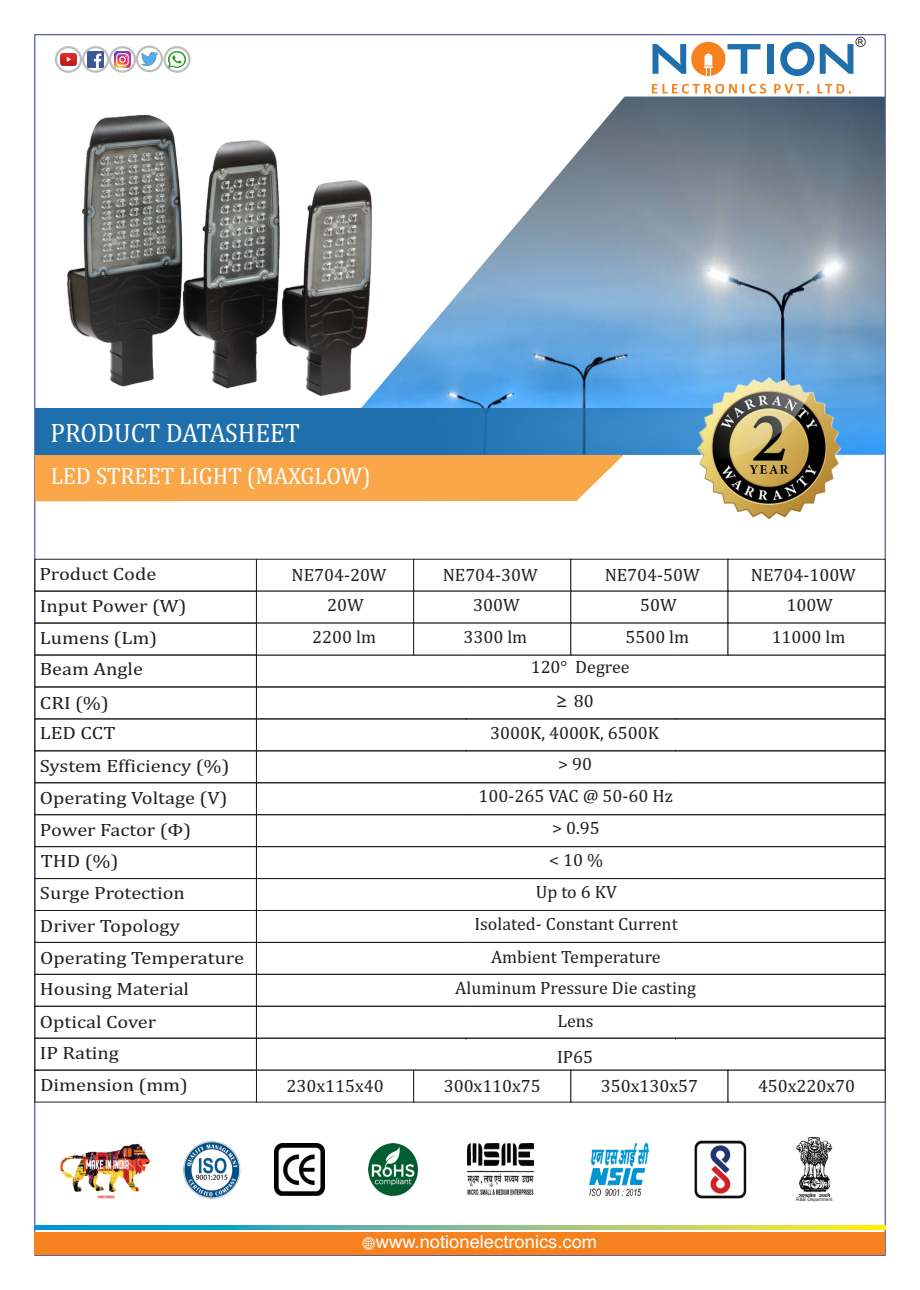
<style>
.page{position:relative;width:920px;height:1290px;background:#fff}
.page>*{position:absolute;margin:0;border:0;box-sizing:border-box;transform-origin:0 0}
.t1{font:27px "Cambria";color:#fff;scale:.95 1}
.t2{font:24px "Cambria";color:#fff;scale:.95 1}
.t3{font:18px/32.1px "Cambria";color:#231f20;text-align:center}
.t4{font:18px/32px "Cambria";color:#231f20;scale:1.13 1}
.t5{font:18px "Arial";color:#fff}
.t6{font:4.8px "Arial";color:#231f20}
.s1{font-family:"Microsoft Ya Hei"}
</style>
<div class="page">
<div style="left:35px;top:1232px;width:850px;height:22px;background:#f5821f"></div>
<svg style="left:35px;top:1225px;width:850px;height:5px;background:#7abc8c"></svg>
<svg style="left:109px;top:46px;width:27px;height:27px"></svg>
<svg style="left:83px;top:47px;width:25px;height:25px"></svg>
<img style="left:88px;top:52px;width:16px;height:15px">
<div style="left:82px;top:46px;width:27px;height:27px;border:2px solid #bcbec0;border-radius:50%"></div>
<svg style="left:56px;top:47px;width:25px;height:25px"></svg>
<img style="left:60px;top:54px;width:17px;height:11px">
<div style="left:55px;top:46px;width:27px;height:27px;border:2px solid #bcbec0;border-radius:50%"></div>
<svg style="left:163px;top:46px;width:28px;height:27px"></svg>
<img style="left:169px;top:51px;width:16px;height:17px">
<svg style="left:137px;top:47px;width:25px;height:24px"></svg>
<img style="left:141px;top:52px;width:17px;height:13px">
<div style="left:136px;top:46px;width:27px;height:26px;border:2px solid #bcbec0;border-radius:50%"></div>
<img style="left:115px;top:52px;width:15px;height:15px">
<div style="left:767px;top:44px;width:7px;height:30px;background:#1f6fac"></div>
<svg style="left:727px;top:44px;width:33px;height:30px"></svg>
<svg style="left:652px;top:44px;width:34px;height:30px"></svg>
<div style="left:691px;top:42px;width:34px;height:34px;background:#f5821f;border-radius:50%"></div>
<svg style="left:704px;top:54px;width:9px;height:22px"></svg>
<svg style="left:652px;top:84px;width:199px;height:10px"></svg>
<svg style="left:820px;top:37px;width:46px;height:37px"></svg>
<svg style="left:780px;top:42px;width:34px;height:34px"></svg>
<img style="left:321px;top:97px;width:564px;height:311px">
<div style="left:35px;top:455px;width:589px;height:46px;background:#faa74a"></div>
<svg style="left:35px;top:408px;width:850px;height:47px;background:#2778b6"></svg>
<img style="left:697px;top:378px;width:143px;height:142px">
<svg style="left:362px;top:1237px;width:13px;height:13px"></svg>
<div style="left:35px;top:559px;width:222px;height:32px;border:1px solid #231f20"></div>
<div style="left:35px;top:591px;width:222px;height:32px;border:1px solid #231f20"></div>
<div style="left:35px;top:623px;width:222px;height:32px;border:1px solid #231f20"></div>
<div style="left:35px;top:655px;width:222px;height:32px;border:1px solid #231f20"></div>
<div style="left:35px;top:687px;width:222px;height:32px;border:1px solid #231f20"></div>
<div style="left:35px;top:719px;width:222px;height:32px;border:1px solid #231f20"></div>
<div style="left:35px;top:751px;width:222px;height:32px;border:1px solid #231f20"></div>
<div style="left:35px;top:814px;width:222px;height:33px;border:1px solid #231f20"></div>
<div style="left:35px;top:846px;width:222px;height:33px;border:1px solid #231f20"></div>
<div style="left:35px;top:878px;width:222px;height:33px;border:1px solid #231f20"></div>
<div style="left:35px;top:910px;width:222px;height:32px;border:1px solid #231f20"></div>
<div style="left:35px;top:942px;width:222px;height:32px;border:1px solid #231f20"></div>
<div style="left:35px;top:974px;width:222px;height:32px;border:1px solid #231f20"></div>
<div style="left:35px;top:1006px;width:222px;height:32px;border:1px solid #231f20"></div>
<div style="left:35px;top:1038px;width:222px;height:32px;border:1px solid #231f20"></div>
<div style="left:35px;top:1070px;width:222px;height:32px;border:1px solid #231f20"></div>
<svg style="left:256px;top:718px;width:210px;height:33px"></svg>
<svg style="left:256px;top:782px;width:210px;height:32px"></svg>
<div style="left:256px;top:814px;width:210px;height:33px;border:1px solid #231f20"></div>
<svg style="left:256px;top:846px;width:210px;height:32px"></svg>
<div style="left:256px;top:878px;width:210px;height:33px;border:1px solid #231f20"></div>
<div style="left:256px;top:910px;width:210px;height:32px;border:1px solid #231f20"></div>
<div style="left:256px;top:942px;width:210px;height:32px;border:1px solid #231f20"></div>
<svg style="left:256px;top:974px;width:210px;height:32px"></svg>
<div style="left:256px;top:1006px;width:210px;height:32px;border:1px solid #231f20"></div>
<hr style="left:466px;top:750px;width:210px;height:1px;background:#231f20">
<hr style="left:466px;top:782px;width:210px;height:1px;background:#231f20">
<hr style="left:466px;top:814px;width:210px;height:1px;background:#231f20">
<div style="left:466px;top:846px;width:210px;height:1px;border:1px solid #231f20"></div>
<hr style="left:466px;top:878px;width:210px;height:1px;background:#231f20">
<hr style="left:466px;top:910px;width:210px;height:1px;background:#231f20">
<div style="left:466px;top:942px;width:210px;height:1px;border:1px solid #231f20"></div>
<div style="left:466px;top:974px;width:210px;height:1px;border:1px solid #231f20"></div>
<hr style="left:466px;top:1006px;width:210px;height:1px;background:#231f20">
<div style="left:256px;top:655px;width:210px;height:32px;border:1px solid #231f20"></div>
<div style="left:466px;top:655px;width:210px;height:1px;border:1px solid #231f20"></div>
<hr style="left:466px;top:687px;width:210px;height:1px;background:#231f20">
<div style="left:675px;top:655px;width:210px;height:32px;border:1px solid #231f20"></div>
<svg style="left:675px;top:718px;width:210px;height:33px"></svg>
<svg style="left:675px;top:782px;width:210px;height:32px"></svg>
<div style="left:675px;top:814px;width:210px;height:33px;border:1px solid #231f20"></div>
<svg style="left:675px;top:846px;width:210px;height:32px"></svg>
<div style="left:675px;top:878px;width:210px;height:33px;border:1px solid #231f20"></div>
<div style="left:675px;top:910px;width:210px;height:32px;border:1px solid #231f20"></div>
<div style="left:675px;top:942px;width:210px;height:32px;border:1px solid #231f20"></div>
<svg style="left:675px;top:974px;width:210px;height:32px"></svg>
<div style="left:675px;top:1006px;width:210px;height:32px;border:1px solid #231f20"></div>
<img style="left:694px;top:1140px;width:53px;height:58px">
<img style="left:275px;top:1143px;width:50px;height:53px">
<img style="left:369px;top:1144px;width:48px;height:51px">
<img style="left:60px;top:1143px;width:91px;height:56px">
<img style="left:589px;top:1143px;width:59px;height:53px">
<img style="left:467px;top:1143px;width:66px;height:52px">
<img style="left:183px;top:1140px;width:58px;height:59px">
<img style="left:796px;top:1137px;width:37px;height:60px">
<img style="left:67px;top:115px;width:304px;height:280px">
<svg style="left:256px;top:559px;width:629px;height:96px"></svg>
<svg style="left:256px;top:1038px;width:629px;height:64px"></svg>
<h1 class="t1" style="left:51px;top:421px;width:264px">PRODUCT DATASHEET</h1>
<h2 class="t2" style="left:51px;top:465px;width:339px">LED STREET LIGHT (MAXGLOW)</h2>
<p class="t4" style="left:39px;top:559px;width:105px">Product Code</p>
<p class="t4" style="left:40px;top:591px;width:131px">Input Power (W)</p>
<p class="t4" style="left:40px;top:623px;width:105px">Lumens (Lm)</p>
<p class="t4" style="left:40px;top:654px;width:93px">Beam Angle</p>
<p class="t4" style="left:40px;top:688px;width:62px">CRI (%)</p>
<p class="t4" style="left:40px;top:718px;width:169px">LED CCT<br>System Efficiency (%)<br>Operating Voltage (V)</p>
<p class="t4" style="left:40px;top:815px;width:136px;line-height:31.3px">Power Factor (Φ)<br>THD (%)</p>
<p class="t4" style="left:40px;top:878px;width:182px">Surge Protection<br>Driver Topology<br>Operating Temperature<br>Housing Material</p>
<p class="t4" style="left:40px;top:1008px;width:104px;line-height:30.3px">Optical Cover<br>IP Rating</p>
<p class="t3" style="left:292px;top:560px;width:97px">NE704-20W</p>
<p class="t3" style="left:443px;top:560px;width:97px">NE704-30W</p>
<p class="t3" style="left:605px;top:560px;width:97px">NE704-50W</p>
<p class="t3" style="left:751px;top:560px;width:106px">NE704-100W</p>
<p class="t3" style="left:327px;top:590px;width:38px">20W</p>
<p class="t3" style="left:473px;top:590px;width:48px">300W</p>
<p class="t3" style="left:640px;top:590px;width:38px">50W</p>
<p class="t3" style="left:786px;top:590px;width:48px">100W</p>
<p class="t3" style="left:312px;top:622px;width:65px">2200 lm</p>
<p class="t3" style="left:463px;top:622px;width:65px">3300 lm</p>
<p class="t3" style="left:625px;top:622px;width:65px">5500 lm</p>
<p class="t3" style="left:772px;top:622px;width:75px">11000 lm</p>
<p class="t3" style="left:474px;top:652px;width:205px">120° Degree<br><span class="s1">≥</span> 80<br>3000K, 4000K, 6500K<br>&gt; 90<br>100-265 VAC @ 50-60 Hz &gt; 0.95<br>&lt; 10 %<br>Up to 6 KV<br>Isolated- Constant Current</p>
<p class="t3" style="left:455px;top:942px;width:242px;line-height:30.6px">Ambient Temperature<br>Aluminum Pressure Die casting</p>
<p class="t3" style="left:557px;top:1006px;width:38px">Lens</p>
<p class="t3" style="left:557px;top:1042px;width:37px">IP65</p>
<p class="t4" style="left:40px;top:1069px;width:132px">Dimension (mm)</p>
<p class="t3" style="left:287px;top:1071px;width:99px">230x115x40</p>
<p class="t3" style="left:444px;top:1071px;width:99px">300x110x75</p>
<p class="t3" style="left:601px;top:1071px;width:99px">350x130x57</p>
<p class="t3" style="left:758px;top:1071px;width:99px">450x220x70</p>
<p class="t5" style="left:376px;top:1235px;width:223px">www.notionelectronics.com</p>
<p class="t6" style="left:796px;top:1198px;width:38px">R&amp;B Department</p>
</div>
